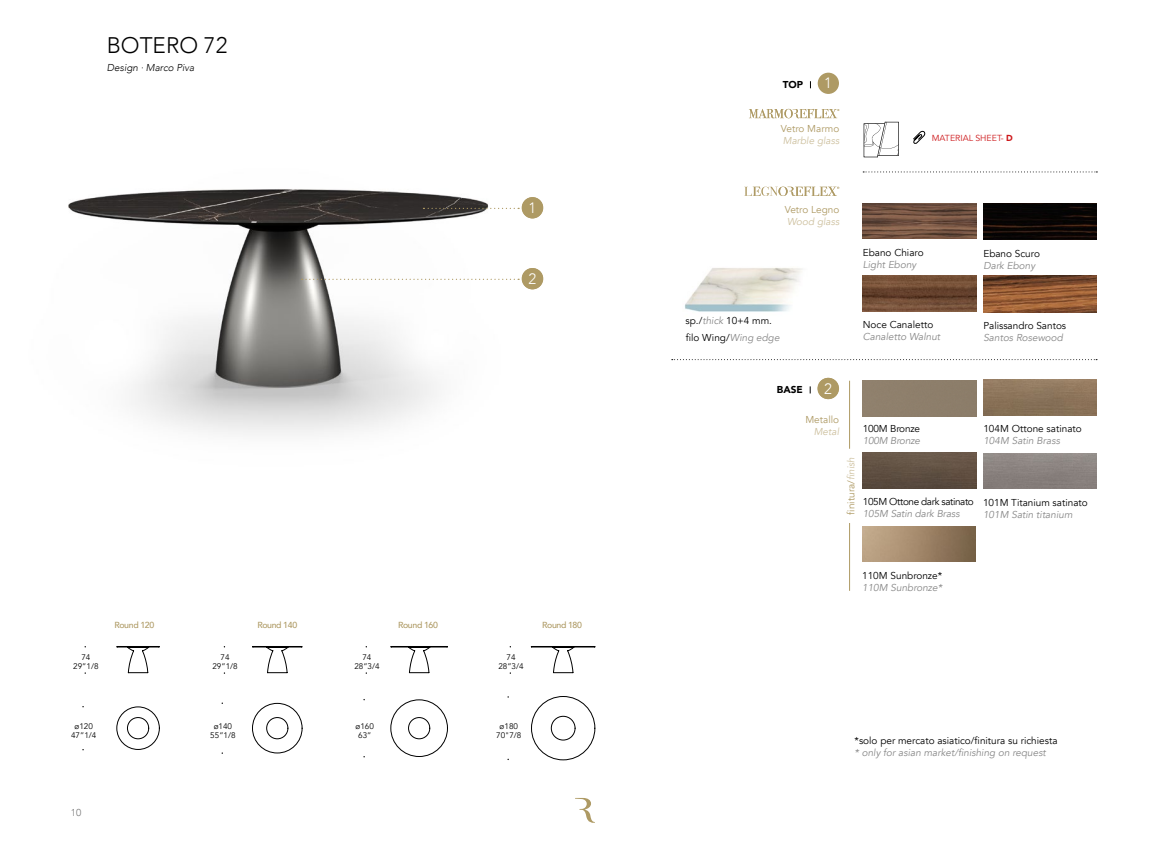
<style>
.page{position:relative;width:1170px;height:851px;background:#fff}
.page>*{position:absolute;margin:0;border:0;box-sizing:border-box;transform-origin:0 0}
.t1{font:300 22.5px "Avenir";color:#000}
.t2{font:300 15px "Avenir";color:#fff}
.t3{font:10px/17.1px "Avenir";color:#000}
.t4{font:italic 10px "Avenir";color:#878787}
.t5{font:10px "Avenir";color:#ae9a64}
.t6{font:italic 10px "Avenir";color:#cdc09e}
.t7{font:10px "Avenir";letter-spacing:-.04em;color:#000}
.t8{font:italic 300 10px "Avenir";color:#000}
.t9{font:10px "Avenir";letter-spacing:-.02em;color:#000}
.t10{font:italic 10px "Avenir";letter-spacing:-.02em;color:#878787}
.t11{font:900 10px "Avenir";color:#000}
.t12{font:300 10px "Avenir";color:#797979}
.t13{font:500 8.75px "Avenir";letter-spacing:-.04em;color:#ae9a64}
.t14{font:8.75px "Avenir";color:#cd171a}
.t15{font:8.12px/8.8px "Avenir";color:#000;text-align:center}
.s1{font-weight:900}
.s2{font-style:italic;color:#878787}
.s3{font-style:italic;color:#cdc09e}
</style>
<div class="page">
<img style="left:68px;top:189px;width:476px;height:246px">
<div style="left:521px;top:268px;width:22px;height:21px;background:#ae9a64;border-radius:50%"></div>
<svg style="left:301px;top:279px;width:218px;height:1px"></svg>
<div style="left:817px;top:73px;width:21px;height:21px;background:#ae9a64;border-radius:50%"></div>
<div style="left:521px;top:197px;width:22px;height:21px;background:#ae9a64;border-radius:50%"></div>
<svg style="left:423px;top:208px;width:96px;height:1px"></svg>
<img style="left:684px;top:267px;width:118px;height:45px">
<svg style="left:671px;top:359px;width:425px;height:1px"></svg>
<svg style="left:817px;top:378px;width:22px;height:21px"></svg>
<div style="left:817px;top:378px;width:21px;height:21px;background:#ae9a64;border-radius:50%"></div>
<img style="left:983px;top:380px;width:113px;height:35px">
<img style="left:862px;top:453px;width:114px;height:35px">
<hr style="left:849px;top:523px;width:1px;height:67px;background:#ae9a64">
<hr style="left:849px;top:380px;width:1px;height:68px;background:#ae9a64">
<div style="left:862px;top:380px;width:114px;height:36px;background:#8e7f6b"></div>
<svg style="left:749px;top:109px;width:90px;height:9px"></svg>
<svg style="left:913px;top:130px;width:13px;height:14px"></svg>
<svg style="left:863px;top:122px;width:35px;height:35px"></svg>
<svg style="left:863px;top:171px;width:234px;height:1px"></svg>
<img style="left:862px;top:203px;width:114px;height:35px">
<img style="left:862px;top:276px;width:114px;height:35px">
<img style="left:983px;top:203px;width:113px;height:36px">
<img style="left:983px;top:276px;width:113px;height:36px">
<svg style="left:744px;top:186px;width:95px;height:10px"></svg>
<svg style="left:116px;top:706px;width:44px;height:43px"></svg>
<svg style="left:252px;top:703px;width:50px;height:50px"></svg>
<svg style="left:390px;top:646px;width:58px;height:27px"></svg>
<svg style="left:116px;top:646px;width:44px;height:27px"></svg>
<svg style="left:252px;top:646px;width:50px;height:27px"></svg>
<svg style="left:390px;top:699px;width:58px;height:57px"></svg>
<img style="left:862px;top:526px;width:113px;height:35px">
<svg style="left:531px;top:646px;width:64px;height:27px"></svg>
<svg style="left:531px;top:696px;width:64px;height:64px"></svg>
<svg style="left:575px;top:798px;width:20px;height:25px"></svg>
<h1 class="t1" style="left:107px;top:32px;width:122px">BOTERO 72</h1>
<p class="t8" style="left:107px;top:62px;width:89px">Design ∙ Marco Piva</p>
<h2 class="t2" style="left:528px;top:199px;width:9px">1</h2>
<h2 class="t2" style="left:528px;top:270px;width:9px">2</h2>
<p class="t15" style="left:73px;top:652px;width:27px">74<br>29”1/8</p>
<p class="t13" style="left:114px;top:617px;width:41px">Round 120</p>
<p class="t13" style="left:257px;top:617px;width:41px">Round 140</p>
<p class="t13" style="left:398px;top:617px;width:41px">Round 160</p>
<p class="t15" style="left:212px;top:652px;width:27px">74<br>29”1/8</p>
<p class="t15" style="left:354px;top:652px;width:27px">74<br>28”3/4</p>
<p class="t15" style="left:71px;top:722px;width:27px">ø120<br>47”1/4</p>
<p class="t15" style="left:210px;top:722px;width:27px">ø140<br>55”1/8</p>
<p class="t15" style="left:355px;top:722px;width:20px">ø160<br>63”</p>
<p class="t12" style="left:71px;top:806px;width:12px">10</p>
<p class="t15" style="left:498px;top:652px;width:27px">74<br>28”3/4</p>
<p class="t13" style="left:542px;top:617px;width:41px">Round 180</p>
<p class="t15" style="left:496px;top:722px;width:27px">ø180<br>70"7/8</p>
<p class="t11" style="left:782px;top:76px;width:22px">TOP</p>
<h2 class="t2" style="left:824px;top:74px;width:9px">1</h2>
<p class="t5" style="left:780px;top:122px;width:60px">Vetro Marmo</p>
<p class="t6" style="left:782px;top:134px;width:58px">Marble glass</p>
<p class="t14" style="left:931px;top:133px;width:82px">MATERIAL SHEET- <span class="s1">D</span></p>
<p class="t5" style="left:784px;top:204px;width:56px">Vetro Legno</p>
<p class="t6" style="left:787px;top:216px;width:54px">Wood glass</p>
<p class="t3" style="left:685px;top:312px;width:96px">sp./<span class="s2">thick</span> 10+4 mm. filo Wing/<span class="s2">Wing edge</span></p>
<p class="t3" style="left:862px;top:244px;width:62px">Ebano Chiaro</p>
<p class="t4" style="left:862px;top:258px;width:55px">Light Ebony</p>
<p class="t3" style="left:862px;top:316px;width:72px">Noce Canaletto</p>
<p class="t4" style="left:862px;top:331px;width:79px">Canaletto Walnut</p>
<p class="t3" style="left:983px;top:245px;width:58px">Ebano Scuro</p>
<p class="t4" style="left:983px;top:259px;width:53px">Dark Ebony</p>
<p class="t3" style="left:983px;top:317px;width:84px">Palissandro Santos</p>
<p class="t4" style="left:983px;top:332px;width:81px">Santos Rosewood</p>
<p class="t11" style="left:777px;top:381px;width:27px">BASE</p>
<h2 class="t2" style="left:824px;top:379px;width:9px">2</h2>
<p class="t5" style="left:805px;top:414px;width:35px">Metallo</p>
<p class="t6" style="left:813px;top:426px;width:27px">Metal</p>
<p class="t3" style="left:983px;top:420px;width:100px">104M Ottone satinato</p>
<p class="t4" style="left:983px;top:435px;width:78px">104M Satin Brass</p>
<p class="t9" style="left:862px;top:422px;width:59px">100M Bronze</p>
<p class="t10" style="left:862px;top:434px;width:59px">100M Bronze</p>
<p class="t5" style="left:845px;top:514px;width:59px;rotate:-90deg">finitura/<span class="s3">finish</span></p>
<p class="t7" style="left:862px;top:496px;width:112px">105M Ottone dark satinato</p>
<p class="t4" style="left:862px;top:508px;width:98px">105M Satin dark Brass</p>
<p class="t3" style="left:982px;top:494px;width:106px">101M Titanium satinato</p>
<p class="t4" style="left:982px;top:508px;width:91px">101M Satin titanium</p>
<p class="t3" style="left:862px;top:567px;width:82px">110M Sunbronze*</p>
<p class="t4" style="left:862px;top:581px;width:82px">110M Sunbronze*</p>
<p class="t3" style="left:854px;top:732px;width:204px">*solo per mercato asiatico/finitura su richiesta</p>
<p class="t4" style="left:854px;top:746px;width:193px">* only for asian market/finishing on request</p>
</div>
